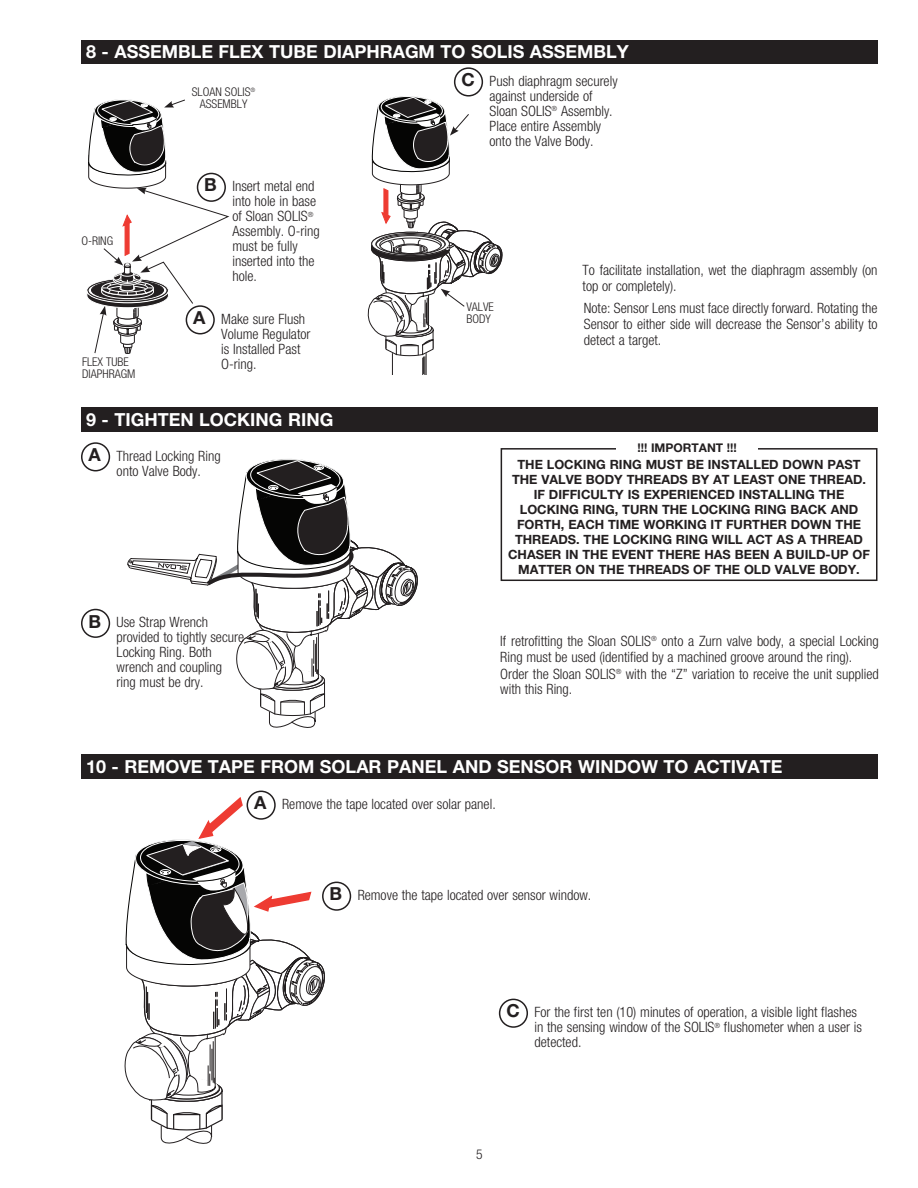
<style>
.page{position:relative;width:918px;height:1188px;background:#fff}
.page>*{position:absolute;margin:0;border:0;box-sizing:border-box;transform-origin:0 0}
.Head_1{font:700 18px "Helvetica Neue LT Pro";color:#fff}
.Circle_Step{font:700 18px "Helvetica Neue LT Pro";color:#231f20}
.Circle_Step___Text{font:300 condensed 14.25px/15px "Helvetica Neue LT Std";color:#231f20}
.Body_Text_Bold{font:300 condensed 14.25px/15.8px "Helvetica Neue LT Std";color:#231f20}
.Body_Text{font:300 condensed 14.25px/15.8px "Helvetica Neue LT Std";color:#231f20;text-align:justify}
.Page_Number{font:300 condensed 13.5px "Helvetica Neue LT Std";color:#231f20}
.IMPORTANT_Text_2{font:700 12.75px/15px "Helvetica Neue LT Pro";color:#231f20;text-align:center}
.Callout_8__left{font:300 condensed 12px/12px "Helvetica Neue LT Std";color:#231f20}
.Callout_8__center{font:300 condensed 12px/12px "Helvetica Neue LT Std";color:#231f20;text-align:center}
.IMPORTANT_Head{font:700 12px "Helvetica Neue LT Pro";color:#231f20}
</style>
<div class="page">
<svg style="left:124px;top:795px;width:201px;height:349px"></svg>
<div style="left:247px;top:791px;width:29px;height:29px;border:2px solid #231f20;border-radius:50%"></div>
<div style="left:499px;top:999px;width:29px;height:29px;border:2px solid #231f20;border-radius:50%"></div>
<div style="left:322px;top:882px;width:29px;height:29px;border:2px solid #231f20;border-radius:50%"></div>
<svg style="left:127px;top:459px;width:291px;height:269px"></svg>
<div style="left:81px;top:442px;width:29px;height:29px;border:2px solid #231f20;border-radius:50%"></div>
<div style="left:81px;top:609px;width:29px;height:29px;border:2px solid #231f20;border-radius:50%"></div>
<div style="left:81px;top:407px;width:797px;height:25px;background:#231f20"></div>
<div style="left:81px;top:754px;width:797px;height:25px;background:#231f20"></div>
<div style="left:81px;top:40px;width:797px;height:24px;background:#231f20"></div>
<div style="left:454px;top:67px;width:29px;height:30px;border:2px solid #231f20;border-radius:50%"></div>
<svg style="left:367px;top:96px;width:136px;height:279px"></svg>
<svg style="left:87px;top:99px;width:143px;height:255px"></svg>
<div style="left:501px;top:448px;width:377px;height:133px;border:2px solid #231f20"></div>
<div style="left:616px;top:442px;width:142px;height:17px;background:#fff"></div>
<p class="Head_1" style="left:86px;top:41px;width:544px">8 - ASSEMBLE FLEX TUBE DIAPHRAGM TO SOLIS ASSEMBLY</p>
<p class="Callout_8__center" style="left:192px;top:86px;width:65px">SLOAN SOLIS<sup>®<br></sup>ASSEMBLY</p>
<p class="Circle_Step" style="left:461px;top:69px;width:15px">C</p>
<p class="Circle_Step___Text" style="left:490px;top:73px;width:130px">Push diaphragm securely against underside of<br>Sloan SOLIS<sup>®</sup> Assembly.<br>Place entire Assembly onto the Valve Body.</p>
<p class="Callout_8__left" style="left:81px;top:235px;width:33px">O-RING</p>
<p class="Callout_8__left" style="left:82px;top:356px;width:55px">FLEX TUBE<br>DIAPHRAGM</p>
<p class="Circle_Step" style="left:204px;top:174px;width:14px">B</p>
<p class="Circle_Step___Text" style="left:232px;top:179px;width:89px">Insert metal end into hole in base of Sloan SOLIS<sup>®<br></sup>Assembly. O-ring must be fully inserted into the hole.</p>
<p class="Circle_Step" style="left:193px;top:307px;width:14px">A</p>
<p class="Circle_Step___Text" style="left:221px;top:311px;width:91px">Make sure Flush<br>Volume Regulator is Installed Past<br>O-ring.</p>
<p class="Head_1" style="left:86px;top:408px;width:249px">9 - TIGHTEN LOCKING RING</p>
<p class="Circle_Step" style="left:88px;top:444px;width:14px">A</p>
<p class="Circle_Step___Text" style="left:117px;top:448px;width:106px">Thread Locking Ring onto Valve Body.</p>
<p class="Circle_Step" style="left:88px;top:610px;width:14px">B</p>
<p class="Circle_Step___Text" style="left:117px;top:615px;width:129px">Use Strap Wrench provided to tightly secure<br>Locking Ring. Both wrench and coupling ring must be dry.</p>
<p class="Callout_8__left" style="left:466px;top:300px;width:29px">VALVE<br>BODY</p>
<p class="Body_Text_Bold" style="left:583px;top:262px;width:296px">To facilitate installation, wet the diaphragm assembly (on top or completely).</p>
<p class="Body_Text" style="left:584px;top:300px;width:295px">Note: Sensor Lens must face directly forward. Rotating the Sensor to either side will decrease the Sensor’s ability to detect a target.</p>
<p class="IMPORTANT_Head" style="left:637px;top:440px;width:101px">!!! IMPORTANT !!!</p>
<p class="IMPORTANT_Text_2" style="left:508px;top:457px;width:363px">THE LOCKING RING MUST BE INSTALLED DOWN PAST THE VALVE BODY THREADS BY AT LEAST ONE THREAD.<br>IF DIFFICULTY IS EXPERIENCED INSTALLING THE LOCKING RING, TURN THE LOCKING RING BACK AND FORTH, EACH TIME WORKING IT FURTHER DOWN THE THREADS. THE LOCKING RING WILL ACT AS A THREAD CHASER IN THE EVENT THERE HAS BEEN A BUILD-UP OF MATTER ON THE THREADS OF THE OLD VALVE BODY.</p>
<p class="Body_Text_Bold" style="left:500px;top:633px;width:380px">If retrofitting the Sloan SOLIS<sup>®</sup> onto a Zurn valve body, a special Locking<br>Ring must be used (identified by a machined groove around the ring).</p>
<p class="Body_Text_Bold" style="left:500px;top:666px;width:380px">Order the Sloan SOLIS<sup>®</sup> with the “Z” variation to receive the unit supplied with this Ring.</p>
<p class="Head_1" style="left:86px;top:755px;width:698px">10 - REMOVE TAPE FROM SOLAR PANEL AND SENSOR WINDOW TO ACTIVATE</p>
<p class="Circle_Step" style="left:254px;top:792px;width:14px">A</p>
<p class="Circle_Step___Text" style="left:282px;top:797px;width:215px">Remove the tape located over solar panel.</p>
<p class="Circle_Step" style="left:330px;top:883px;width:14px">B</p>
<p class="Circle_Step___Text" style="left:358px;top:888px;width:235px">Remove the tape located over sensor window.</p>
<p class="Circle_Step" style="left:506px;top:1000px;width:15px">C</p>
<p class="Circle_Step___Text" style="left:535px;top:1005px;width:329px">For the first ten (10) minutes of operation, a visible light flashes in the sensing window of the SOLIS<sup>®</sup> flushometer when a user is detected.</p>
<p class="Page_Number" style="left:476px;top:1146px;width:8px">5</p>
</div>
